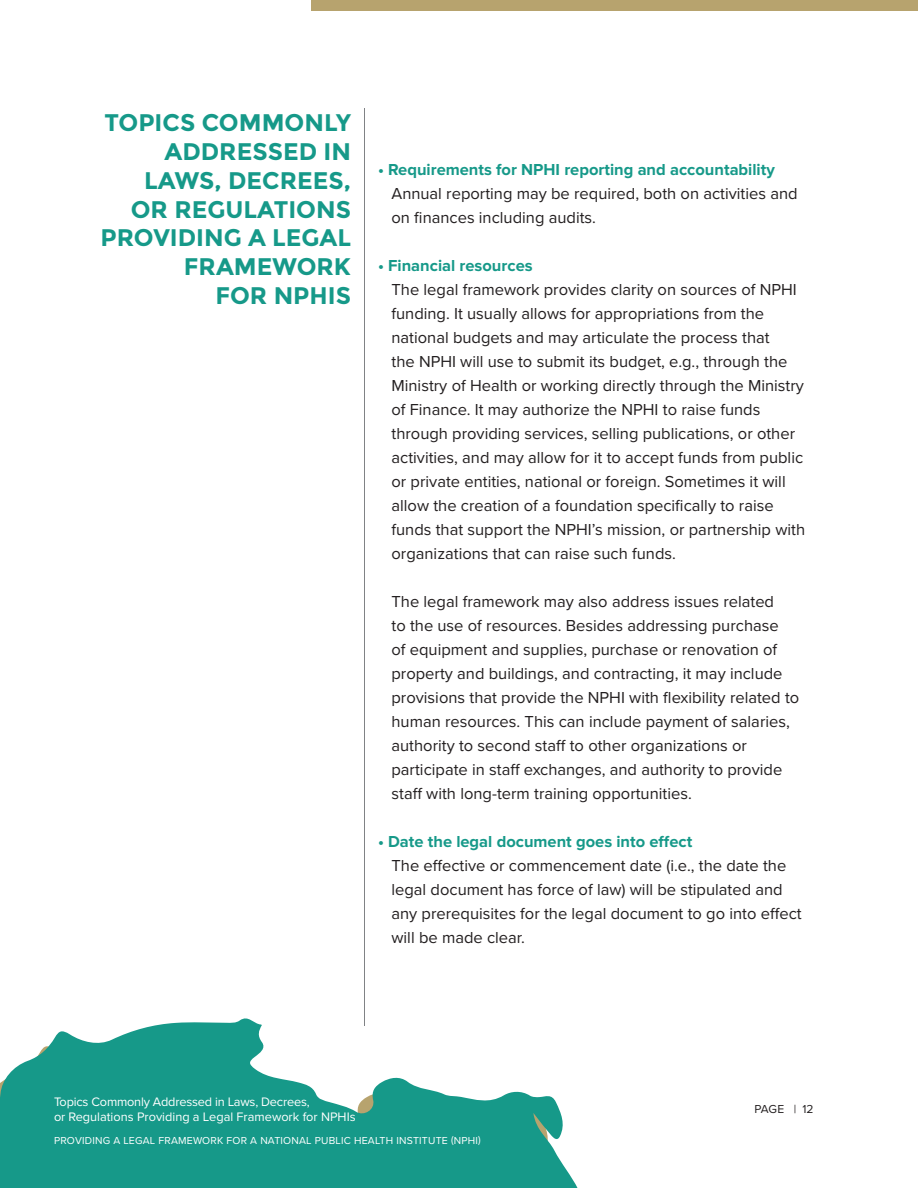
<style>
.page{position:relative;width:918px;height:1188px;background:#fff}
.page>*{position:absolute;margin:0;border:0;box-sizing:border-box;transform-origin:0 0}
.t1{font:700 24px/28.8px "Montserrat";color:#169989;text-align:right}
.t2{font:16.5px/24px "Proxima Nova";color:#231f20}
.t3{font:700 16.5px "Proxima Nova";color:#169989}
.t4{font:12.75px/15px "Proxima Nova";color:#fff}
.t5{font:12px "Proxima Nova";letter-spacing:-.01em;color:#231f20}
.t6{font:10.5px "Proxima Nova";letter-spacing:.02em;color:#fff}
</style>
<div class="page">
<svg style="left:0;top:1018px;width:578px;height:170px;fill:#169989"></svg>
<hr style="left:364px;top:108px;width:1px;height:918px;background:#808285">
<div style="left:311px;top:0;width:607px;height:11px;background:#b7a36e"></div>
<h1 class="t1" style="left:100px;top:108px;width:252px">TOPICS COMMONLY<br>ADDRESSED IN<br>LAWS, DECREES,<br>OR REGULATIONS<br>PROVIDING A LEGAL<br>FRAMEWORK<br>FOR NPHIS</h1>
<p class="t3" style="left:378px;top:160px;width:398px">• Requirements for NPHI reporting and accountability</p>
<p class="t2" style="left:391px;top:182px;width:408px">Annual reporting may be required, both on activities and on finances including audits.</p>
<p class="t3" style="left:378px;top:256px;width:156px">• Financial resources</p>
<p class="t2" style="left:391px;top:278px;width:415px">The legal framework provides clarity on sources of NPHI funding. It usually allows for appropriations from the national budgets and may articulate the process that<br>the NPHI will use to submit its budget, e.g., through the Ministry of Health or working directly through the Ministry of Finance. It may authorize the NPHI to raise funds through providing services, selling publications, or other activities, and may allow for it to accept funds from public or private entities, national or foreign. Sometimes it will allow the creation of a foundation specifically to raise funds that support the NPHI’s mission, or partnership with organizations that can raise such funds.</p>
<p class="t2" style="left:391px;top:590px;width:409px">The legal framework may also address issues related<br>to the use of resources. Besides addressing purchase<br>of equipment and supplies, purchase or renovation of property and buildings, and contracting, it may include provisions that provide the NPHI with flexibility related to human resources. This can include payment of salaries, authority to second staff to other organizations or participate in staff exchanges, and authority to provide staff with long-term training opportunities.</p>
<p class="t3" style="left:378px;top:832px;width:316px">• Date the legal document goes into effect</p>
<p class="t2" style="left:391px;top:854px;width:412px">The effective or commencement date (i.e., the date the legal document has force of law) will be stipulated and any prerequisites for the legal document to go into effect will be made clear.</p>
<p class="t4" style="left:54px;top:1094px;width:303px">Topics Commonly Addressed in Laws, Decrees,<br>or Regulations Providing a Legal Framework for NPHIs</p>
<p class="t5" style="left:755px;top:1102px;width:61px">PAGE | 12</p>
<p class="t6" style="left:54px;top:1135px;width:428px">PROVIDING A LEGAL FRAMEWORK FOR A NATIONAL PUBLIC HEALTH INSTITUTE (NPHI)</p>
</div>
